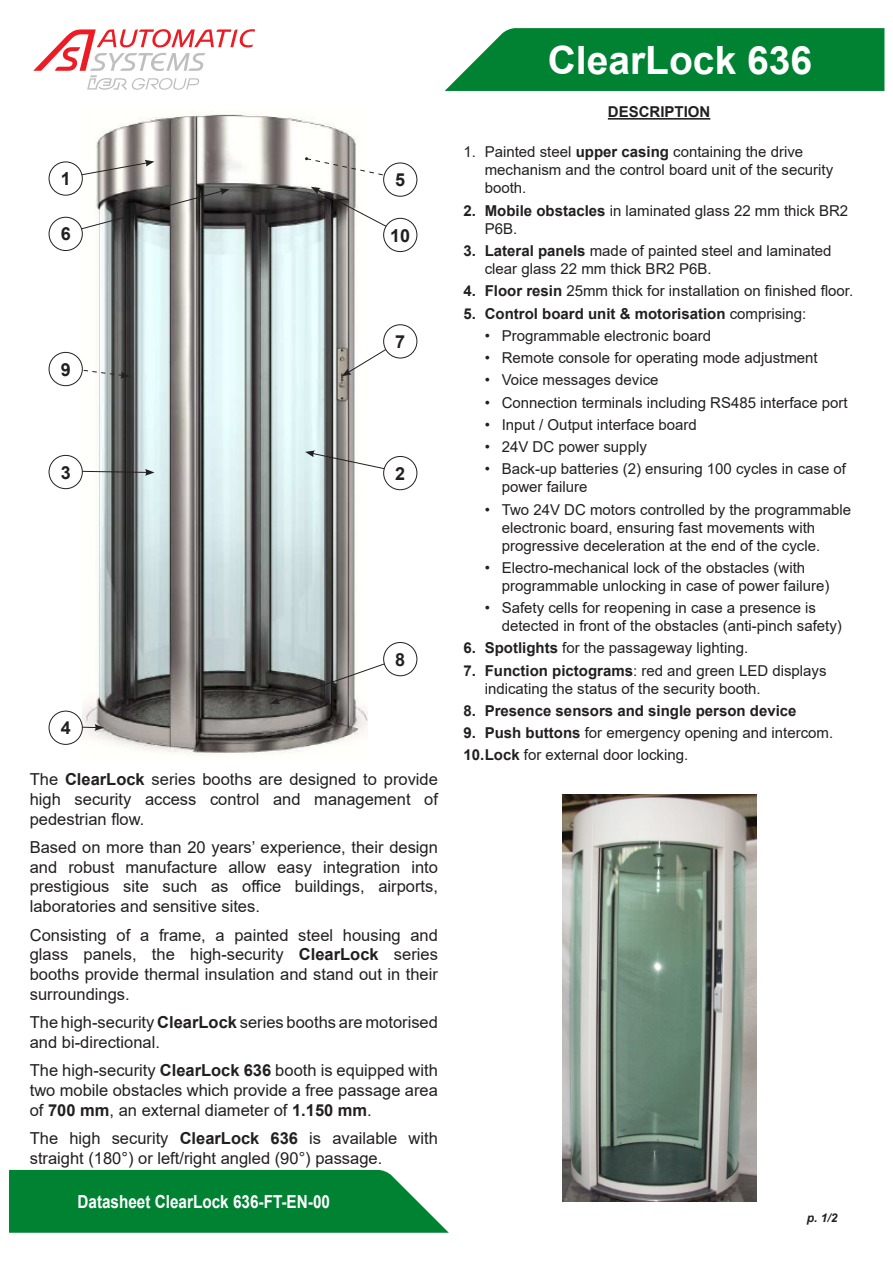
<style>
.page{position:relative;width:893px;height:1263px;background:#fff}
.page>*{position:absolute;margin:0;border:0;box-sizing:border-box;transform-origin:0 0}
.t1{font:700 39px "Arial";color:#fff}
.t2{font:700 18px "Arial";color:#fff;scale:.85 1}
.t3{font:700 18px "Arial";color:#231f20}
.t4{font:16.5px/19.8px "Arial";color:#231f20;text-align:justify}
.t5{font:15px/18px "Arial";color:#231f20}
.t6{font:700 15px "Arial";color:#231f20}
.t7{font:italic 700 12px "Arial";color:#231f20}
.s1{font-weight:700}
.s2{font-weight:400}
</style>
<div class="page">
<svg style="left:9px;top:1169px;width:440px;height:64px;background:#178d45"></svg>
<svg style="left:445px;top:28px;width:439px;height:63px;background:#138b42"></svg>
<svg style="left:33px;top:29px;width:222px;height:61px"></svg>
<hr style="left:608px;top:118px;width:102px;height:2px;background:#231f20">
<img style="left:83px;top:111px;width:284px;height:644px">
<svg style="left:305px;top:157px;width:97px;height:23px"></svg>
<svg style="left:65px;top:160px;width:89px;height:18px"></svg>
<svg style="left:311px;top:187px;width:91px;height:48px"></svg>
<svg style="left:65px;top:188px;width:164px;height:46px"></svg>
<svg style="left:342px;top:339px;width:60px;height:37px"></svg>
<svg style="left:79px;top:367px;width:51px;height:12px"></svg>
<svg style="left:305px;top:450px;width:91px;height:23px"></svg>
<svg style="left:83px;top:469px;width:71px;height:7px"></svg>
<svg style="left:270px;top:657px;width:132px;height:47px"></svg>
<svg style="left:83px;top:724px;width:21px;height:7px"></svg>
<div style="left:384px;top:163px;width:33px;height:33px;background:#fff;border-radius:50%"></div>
<div style="left:383px;top:163px;width:34px;height:34px;border:1px solid #231f20;border-radius:50%"></div>
<div style="left:49px;top:162px;width:33px;height:33px;background:#fff;border-radius:50%"></div>
<div style="left:49px;top:162px;width:34px;height:34px;border:1px solid #231f20;border-radius:50%"></div>
<div style="left:384px;top:218px;width:33px;height:34px;background:#fff;border-radius:50%"></div>
<div style="left:383px;top:218px;width:34px;height:34px;border:1px solid #231f20;border-radius:50%"></div>
<div style="left:49px;top:217px;width:33px;height:33px;background:#fff;border-radius:50%"></div>
<div style="left:49px;top:217px;width:34px;height:34px;border:1px solid #231f20;border-radius:50%"></div>
<div style="left:384px;top:325px;width:33px;height:33px;background:#fff;border-radius:50%"></div>
<div style="left:383px;top:324px;width:34px;height:34px;border:1px solid #231f20;border-radius:50%"></div>
<div style="left:49px;top:352px;width:33px;height:34px;background:#fff;border-radius:50%"></div>
<div style="left:49px;top:352px;width:34px;height:34px;border:1px solid #231f20;border-radius:50%"></div>
<div style="left:384px;top:456px;width:33px;height:34px;background:#fff;border-radius:50%"></div>
<div style="left:383px;top:456px;width:34px;height:34px;border:1px solid #231f20;border-radius:50%"></div>
<div style="left:49px;top:455px;width:34px;height:34px;border:1px solid #231f20;border-radius:50%"></div>
<div style="left:384px;top:642px;width:33px;height:34px;background:#fff;border-radius:50%"></div>
<div style="left:383px;top:642px;width:34px;height:34px;border:1px solid #231f20;border-radius:50%"></div>
<div style="left:49px;top:711px;width:34px;height:34px;border:1px solid #231f20;border-radius:50%"></div>
<img style="left:562px;top:794px;width:194px;height:407px">
<p class="t3" style="left:61px;top:166px;width:12px">1</p>
<p class="t3" style="left:395px;top:167px;width:12px">5</p>
<p class="t3" style="left:61px;top:221px;width:12px">6</p>
<p class="t3" style="left:390px;top:222px;width:22px">10</p>
<p class="t3" style="left:61px;top:357px;width:12px">9</p>
<p class="t3" style="left:395px;top:329px;width:12px">7</p>
<p class="t3" style="left:61px;top:460px;width:12px">3</p>
<p class="t3" style="left:395px;top:461px;width:12px">2</p>
<p class="t3" style="left:61px;top:715px;width:12px">4</p>
<p class="t3" style="left:395px;top:647px;width:12px">8</p>
<p class="t4" style="left:30px;top:769px;width:410px">The <span class="s1">ClearLock</span> series booths are designed to provide high security access control and management of pedestrian flow.</p>
<p class="t4" style="left:30px;top:837px;width:410px">Based on more than 20 years’ experience, their design and robust manufacture allow easy integration into prestigious site such as office buildings, airports, laboratories and sensitive sites.</p>
<p class="t4" style="left:30px;top:925px;width:410px">Consisting of a frame, a painted steel housing and glass panels, the high-security <span class="s1">ClearLock</span> series booths provide thermal insulation and stand out in their surroundings.</p>
<p class="t4" style="left:30px;top:1012px;width:410px">The high-security <span class="s1">ClearLock</span> series booths are motorised and bi-directional.</p>
<p class="t4" style="left:30px;top:1060px;width:410px">The high-security <span class="s1">ClearLock 636</span> booth is equipped with two mobile obstacles which provide a free passage area of <span class="s1">700 mm</span>, an external diameter of <span class="s1">1.150 mm</span>.</p>
<p class="t4" style="left:30px;top:1128px;width:410px">The high security <span class="s1">ClearLock 636</span> is available with straight (180°) or left/right angled (90°) passage.</p>
<p class="t2" style="left:77px;top:1189px;width:299px">Datasheet ClearLock 636-FT-EN-00</p>
<p class="t1" style="left:548px;top:33px;width:266px">ClearLock 636</p>
<p class="t6" style="left:608px;top:101px;width:104px">DESCRIPTION</p>
<p class="t5" style="left:485px;top:143px;width:350px;text-indent:-21px">1. Painted steel <span class="s1">upper casing</span> containing the drive mechanism and the control board unit of the security booth.</p>
<p class="t5" style="left:485px;top:201px;width:365px;text-indent:-21px"><span class="s1">2. Mobile obstacles</span> in laminated glass 22 mm thick BR2<br>P6B.</p>
<p class="t5" style="left:485px;top:242px;width:348px;text-indent:-21px"><span class="s1">3. Lateral panels</span> made of painted steel and laminated clear glass 22 mm thick BR2 P6B.</p>
<p class="t5" style="left:463px;top:282px;width:391px"><span class="s1">4. Floor resin</span> 25mm thick for installation on finished floor.</p>
<p class="t6" style="left:463px;top:303px;width:344px">5. Control board unit &amp; motorisation <span class="s2">comprising:</span></p>
<p class="t5" style="left:485px;top:326px;width:228px">• Programmable electronic board</p>
<p class="t5" style="left:485px;top:349px;width:334px">• Remote console for operating mode adjustment</p>
<p class="t5" style="left:485px;top:371px;width:175px">• Voice messages device</p>
<p class="t5" style="left:485px;top:393px;width:364px">• Connection terminals including RS485 interface port</p>
<p class="t5" style="left:485px;top:415px;width:214px">• Input / Output interface board</p>
<p class="t5" style="left:485px;top:438px;width:164px">• 24V DC power supply</p>
<p class="t5" style="left:502px;top:460px;width:346px;text-indent:-17px">• Back-up batteries (2) ensuring 100 cycles in case of power failure</p>
<p class="t5" style="left:502px;top:500px;width:351px;text-indent:-17px">• Two 24V DC motors controlled by the programmable electronic board, ensuring fast movements with progressive deceleration at the end of the cycle.</p>
<p class="t5" style="left:502px;top:558px;width:329px;text-indent:-17px">• Electro-mechanical lock of the obstacles (with programmable unlocking in case of power failure)</p>
<p class="t5" style="left:502px;top:599px;width:342px;text-indent:-17px">• Safety cells for reopening in case a presence is detected in front of the obstacles (anti-pinch safety)</p>
<p class="t5" style="left:463px;top:639px;width:286px"><span class="s1">6. Spotlights</span> for the passageway lighting.</p>
<p class="t5" style="left:485px;top:661px;width:343px;text-indent:-21px"><span class="s1">7. Function pictograms</span>: red and green LED displays indicating the status of the security booth.</p>
<p class="t6" style="left:463px;top:700px;width:335px">8. Presence sensors and single person device</p>
<p class="t5" style="left:463px;top:724px;width:371px"><span class="s1">9. Push buttons</span> for emergency opening and intercom.</p>
<p class="t5" style="left:463px;top:746px;width:226px"><span class="s1">10.Lock</span> for external door locking.</p>
<p class="t7" style="left:807px;top:1209px;width:32px">p. 1/2</p>
</div>
